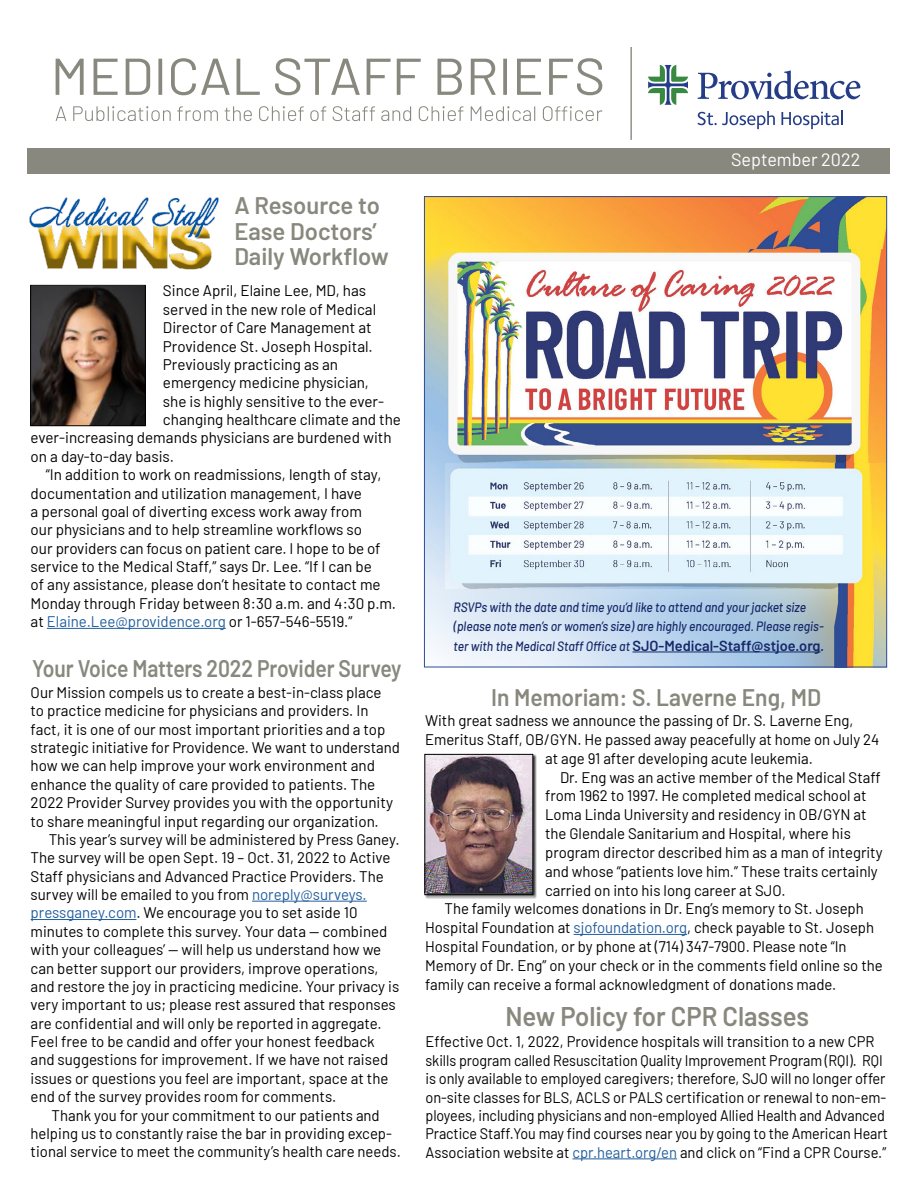
<style>
.page{position:relative;width:918px;height:1188px;background:#fff}
.page>*{position:absolute;margin:0;border:0;box-sizing:border-box;transform-origin:0 0}
.t1{font:600 27px "Barlow";color:#88887e;scale:.95 1}
.t2{font:600 24px/25.5px "Barlow";letter-spacing:-.005em;color:#88887e}
.t3{font:600 24px "Barlow";letter-spacing:-.005em;color:#88887e;scale:.88 1}
.t4{font:600 24px "Barlow";letter-spacing:-.005em;color:#88887e;scale:.95 1}
.t5{font:18px "Barlow";color:#fff}
.t6{font:15.3px/18.3px "Barlow";color:#000}
.t7{font:15.3px/18.5px "Barlow";color:#000;scale:.96 1}
.t8{font:italic 500 13.5px/19.5px "Barlow";color:#162867;scale:.9 1}
.s1{color:#215e9e}
.s2{font-weight:600;font-style:normal;font-size:14.55px}
.s3{font-weight:600;font-size:14.25px}
</style>
<div class="page">
<div style="left:28px;top:148px;width:862px;height:25px;background:#88887e"></div>
<svg style="left:698px;top:70px;width:162px;height:29px"></svg>
<svg style="left:648px;top:65px;width:40px;height:40px"></svg>
<svg style="left:697px;top:111px;width:78px;height:18px"></svg>
<svg style="left:781px;top:111px;width:61px;height:18px"></svg>
<svg style="left:56px;top:58px;width:546px;height:37px"></svg>
<svg style="left:56px;top:106px;width:546px;height:15px"></svg>
<hr style="left:630px;top:47px;width:2px;height:93px;background:#929188">
<img style="left:29px;top:197px;width:190px;height:73px">
<hr style="left:574px;top:934px;width:113px;height:1px;background:#215e9e">
<div style="left:424px;top:754px;width:113px;height:145px;background:#000;opacity:.75"></div>
<img style="left:426px;top:756px;width:105px;height:137px">
<div style="left:424px;top:754px;width:109px;height:141px;border:1px solid #000"></div>
<hr style="left:252px;top:901px;width:115px;height:1px;background:#215e9e">
<hr style="left:31px;top:919px;width:105px;height:1px;background:#215e9e">
<hr style="left:47px;top:628px;width:179px;height:1px;background:#215e9e">
<img style="left:426px;top:198px;width:459px;height:467px">
<img style="left:32px;top:287px;width:112px;height:137px">
<div style="left:30px;top:285px;width:116px;height:141px;border:1px solid #000"></div>
<hr style="left:572px;top:1158px;width:105px;height:1px;background:#215e9e">
<hr style="left:633px;top:652px;width:188px;height:1px;background:#162867">
<p class="t2" style="left:234px;top:191px;width:156px">A Resource to<br>Ease Doctors’<br>Daily Workflow</p>
<p class="t6" style="left:163px;top:281px;width:205px">Since April, Elaine Lee, MD, has</p>
<p class="t6" style="left:163px;top:299px;width:215px">served in the new role of Medical</p>
<p class="t6" style="left:163px;top:317px;width:210px">Director of Care Management at</p>
<p class="t6" style="left:163px;top:336px;width:211px">Providence St. Joseph Hospital.</p>
<p class="t6" style="left:163px;top:354px;width:177px">Previously practicing as an</p>
<p class="t6" style="left:163px;top:373px;width:207px">emergency medicine physician,</p>
<p class="t6" style="left:163px;top:391px;width:223px">she is highly sensitive to the ever-</p>
<p class="t6" style="left:163px;top:409px;width:239px">changing healthcare climate and the</p>
<p class="t6" style="left:31px;top:428px;width:363px">ever-increasing demands physicians are burdened with</p>
<p class="t6" style="left:31px;top:446px;width:145px">on a day-to-day basis.</p>
<p class="t6" style="left:31px;top:464px;width:367px;text-indent:15px">“In addition to work on readmissions, length of stay, documentation and utilization management, I have<br>a personal goal of diverting excess work away from<br>our physicians and to help streamline workflows so<br>our providers can focus on patient care. I hope to be of service to the Medical Staff,” says Dr. Lee. “If I can be<br>of any assistance, please don’t hesitate to contact me Monday through Friday between 8:30 a.m. and 4:30 p.m. at <span class="s1">Elaine.Lee@providence.org</span> or 1-657-546-5519.”</p>
<p class="t3" style="left:32px;top:650px;width:421px">Your Voice Matters 2022 Provider Survey</p>
<p class="t6" style="left:31px;top:682px;width:371px">Our Mission compels us to create a best-in-class place<br>to practice medicine for physicians and providers. In fact, it is one of our most important priorities and a top strategic initiative for Providence. We want to understand how we can help improve your work environment and enhance the quality of care provided to patients. The 2022 Provider Survey provides you with the opportunity to share meaningful input regarding our organization.</p>
<p class="t6" style="left:31px;top:829px;width:370px;text-indent:18px">This year’s survey will be administered by Press Ganey.<br>The survey will be open Sept. 19 – Oct. 31, 2022 to Active Staff physicians and Advanced Practice Providers. The survey will be emailed to you from <span class="s1">noreply@surveys. pressganey.com</span>. We encourage you to set aside 10 minutes to complete this survey. Your data — combined with your colleagues’ — will help us understand how we can better support our providers, improve operations, and restore the joy in practicing medicine. Your privacy is very important to us; please rest assured that responses are confidential and will only be reported in aggregate.<br>Feel free to be candid and offer your honest feedback and suggestions for improvement. If we have not raised issues or questions you feel are important, space at the end of the survey provides room for comments.</p>
<p class="t6" style="left:31px;top:1105px;width:372px;text-align:center">Thank you for your commitment to our patients and helping us to constantly raise the bar in providing excep&shy;tional service to meet the community’s health care needs.</p>
<p class="t5" style="left:731px;top:147px;width:131px">September 2022</p>
<p class="t8" style="left:454px;top:596px;width:413px">RSVPs with the date and time you’d like to attend and your jacket size (please note men’s or women’s size) are highly encouraged. Please regis&shy;ter with the Medical Staff Office at <span class="s2">SJO-Medical-Staff@stjoe.org</span><span class="s3">.</span></p>
<p class="t4" style="left:491px;top:680px;width:349px">In Memoriam: S. Laverne Eng, MD</p>
<p class="t6" style="left:425px;top:710px;width:430px">With great sadness we announce the passing of Dr. S. Laverne Eng,</p>
<p class="t6" style="left:425px;top:729px;width:456px">Emeritus Staff, OB/GYN. He passed away peacefully at home on July 24</p>
<p class="t6" style="left:545px;top:748px;width:269px">at age 91 after developing acute leukemia.</p>
<p class="t6" style="left:545px;top:767px;width:339px;line-height:18.9px;text-indent:15px">Dr. Eng was an active member of the Medical Staff from 1962 to 1997. He completed medical school at Loma Linda University and residency in OB/GYN at the Glendale Sanitarium and Hospital, where his program director described him as a man of integrity and whose “patients love him.” These traits certainly carried on into his long career at SJO.</p>
<p class="t6" style="left:425px;top:898px;width:459px;line-height:18.8px;text-indent:20px">The family welcomes donations in Dr. Eng’s memory to St. Joseph Hospital Foundation at <span class="s1">sjofoundation.org</span>, check payable to St. Joseph Hospital Foundation, or by phone at (714) 347-7900. Please note “In Memory of Dr. Eng” on your check or in the comments field online so the family can receive a formal acknowledgment of donations made.</p>
<p class="t1" style="left:505px;top:997px;width:321px">New Policy for CPR Classes</p>
<p class="t7" style="left:426px;top:1032px;width:483px">Effective Oct. 1, 2022, Providence hospitals will transition to a new CPR skills program called Resuscitation Quality Improvement Program (RQI). RQI is only available to employed caregivers; therefore, SJO will no longer offer on-site classes for BLS, ACLS or PALS certification or renewal to non-em&shy;ployees, including physicians and non-employed Allied Health and Advanced Practice Staff.You may find courses near you by going to the American Heart Association website at <span class="s1">cpr.heart.org/en</span> and click on “Find a CPR Course.”</p>
</div>
